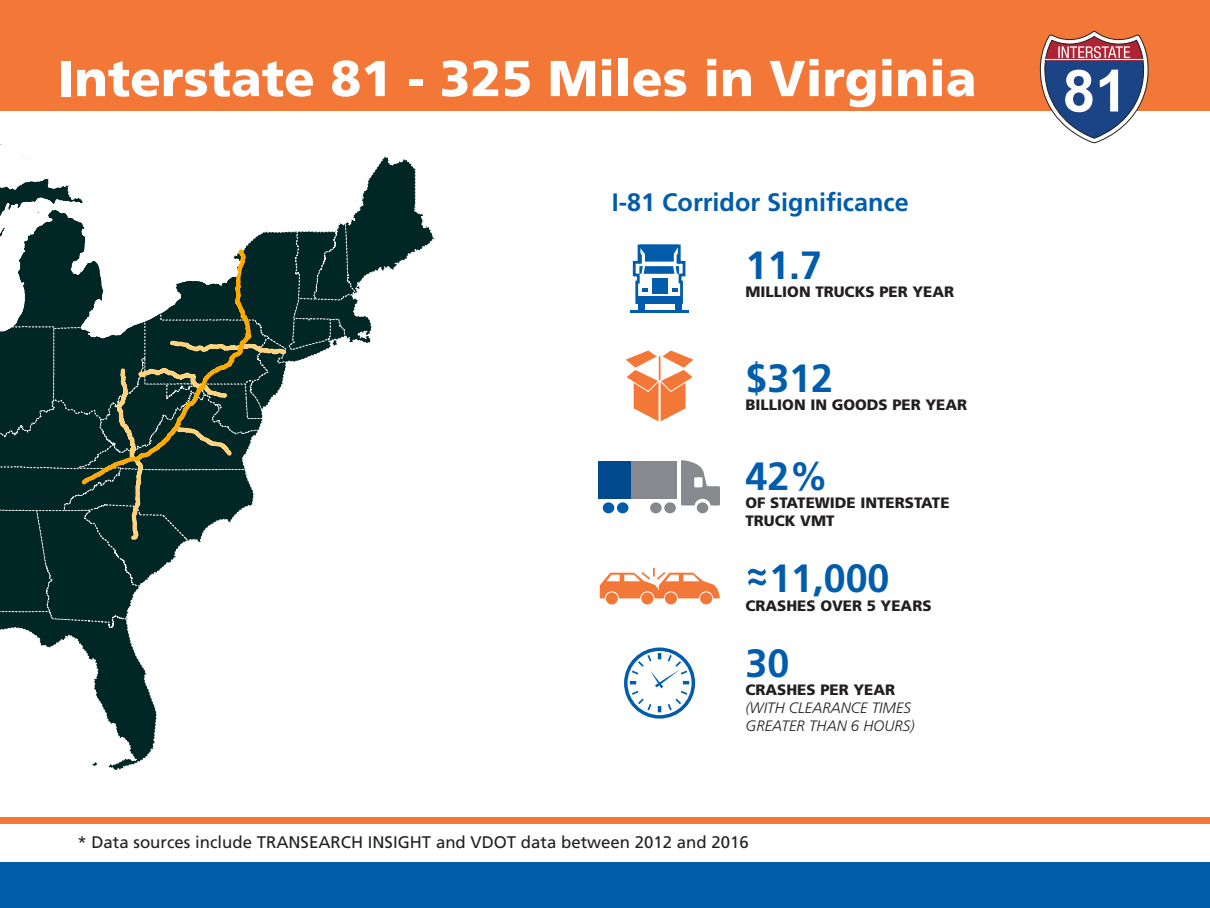
<style>
.page{position:relative;width:1210px;height:908px;background:#fff}
.page>*{position:absolute;margin:0;border:0;box-sizing:border-box;transform-origin:0 0}
.t1{font:700 58.24px "Arial";color:#fff}
.t2{font:900 50.4px "Frutiger LT Std";color:#fff}
.t3{font:700 39.38px "Frutiger LT Std";color:#015dab}
.t4{font:700 25.2px "Frutiger LT Std";color:#015dab}
.t5{font:16.8px "Frutiger LT Std";color:#231f20}
.t6{font:900 15.05px/18.1px "Frutiger LT Std";color:#231f20}
.t7{font:italic 300 15.05px/18.1px "Frutiger LT Std";color:#231f20}
</style>
<div class="page">
<div style="left:0;top:0;width:1210px;height:110px;background:#f37736"></div>
<div style="left:0;top:816px;width:1210px;height:7px;background:#f37736"></div>
<svg style="left:1040px;top:31px;width:109px;height:112px"></svg>
<div style="left:0;top:861px;width:1210px;height:46px;background:#015dab"></div>
<hr style="left:630px;top:310px;width:59px;height:2px;background:#015dab">
<div style="left:638px;top:302px;width:6px;height:8px;background:#015dab"></div>
<div style="left:675px;top:302px;width:6px;height:8px;background:#015dab"></div>
<svg style="left:632px;top:244px;width:54px;height:61px"></svg>
<svg style="left:626px;top:350px;width:67px;height:71px"></svg>
<div style="left:605px;top:591px;width:13px;height:13px;background:#f37736;border-radius:50%"></div>
<div style="left:605px;top:591px;width:14px;height:14px;border:1px solid #fff;border-radius:50%"></div>
<div style="left:641px;top:591px;width:13px;height:13px;background:#f37736;border-radius:50%"></div>
<div style="left:640px;top:591px;width:14px;height:14px;border:1px solid #fff;border-radius:50%"></div>
<div style="left:664px;top:591px;width:13px;height:13px;background:#f37736;border-radius:50%"></div>
<div style="left:664px;top:591px;width:14px;height:14px;border:1px solid #fff;border-radius:50%"></div>
<div style="left:699px;top:591px;width:14px;height:13px;background:#f37736;border-radius:50%"></div>
<div style="left:699px;top:591px;width:14px;height:14px;border:1px solid #fff;border-radius:50%"></div>
<svg style="left:600px;top:567px;width:119px;height:31px"></svg>
<div style="left:624px;top:647px;width:71px;height:71px;border:4px solid #015dab;border-radius:50%"></div>
<svg style="left:630px;top:652px;width:59px;height:60px"></svg>
<div style="left:598px;top:461px;width:78px;height:37px;background:#868a8e"></div>
<div style="left:603px;top:502px;width:11px;height:11px;background:#015dab;border-radius:50%"></div>
<div style="left:650px;top:502px;width:11px;height:11px;background:#868a8e;border-radius:50%"></div>
<div style="left:617px;top:502px;width:11px;height:11px;background:#015dab;border-radius:50%"></div>
<div style="left:664px;top:502px;width:12px;height:11px;background:#868a8e;border-radius:50%"></div>
<div style="left:697px;top:502px;width:11px;height:11px;background:#868a8e;border-radius:50%"></div>
<svg style="left:681px;top:460px;width:39px;height:45px"></svg>
<div style="left:598px;top:461px;width:33px;height:37px;background:#01498d"></div>
<svg style="left:748px;top:568px;width:18px;height:7px"></svg>
<svg style="left:0;top:144px;width:435px;height:626px"></svg>
<h2 class="t2" style="left:57px;top:48px;width:920px">Interstate 81 - 325 Miles in Virginia</h2>
<h1 class="t1" style="left:1062px;top:50px;width:66px">81</h1>
<p class="t4" style="left:612px;top:188px;width:298px">I-81 Corridor Significance</p>
<p class="t3" style="left:745px;top:242px;width:78px">11.7</p>
<p class="t6" style="left:745px;top:283px;width:210px">MILLION TRUCKS PER YEAR</p>
<p class="t3" style="left:745px;top:355px;width:89px">$312</p>
<p class="t6" style="left:745px;top:395px;width:223px">BILLION IN GOODS PER YEAR</p>
<p class="t3" style="left:745px;top:452px;width:85px">42%</p>
<p class="t6" style="left:745px;top:493px;width:206px">OF STATEWIDE INTERSTATE<br>TRUCK VMT</p>
<p class="t3" style="left:745px;top:555px;width:146px">~11,000</p>
<p class="t6" style="left:745px;top:596px;width:188px">CRASHES OVER 5 YEARS</p>
<p class="t3" style="left:745px;top:640px;width:45px">30</p>
<p class="t6" style="left:745px;top:680px;width:151px">CRASHES PER YEAR</p>
<p class="t7" style="left:745px;top:699px;width:171px">(WITH CLEARANCE TIMES<br>GREATER THAN 6 HOURS)</p>
<p class="t5" style="left:77px;top:831px;width:673px">* Data sources include TRANSEARCH INSIGHT and VDOT data between 2012 and 2016</p>
</div>
